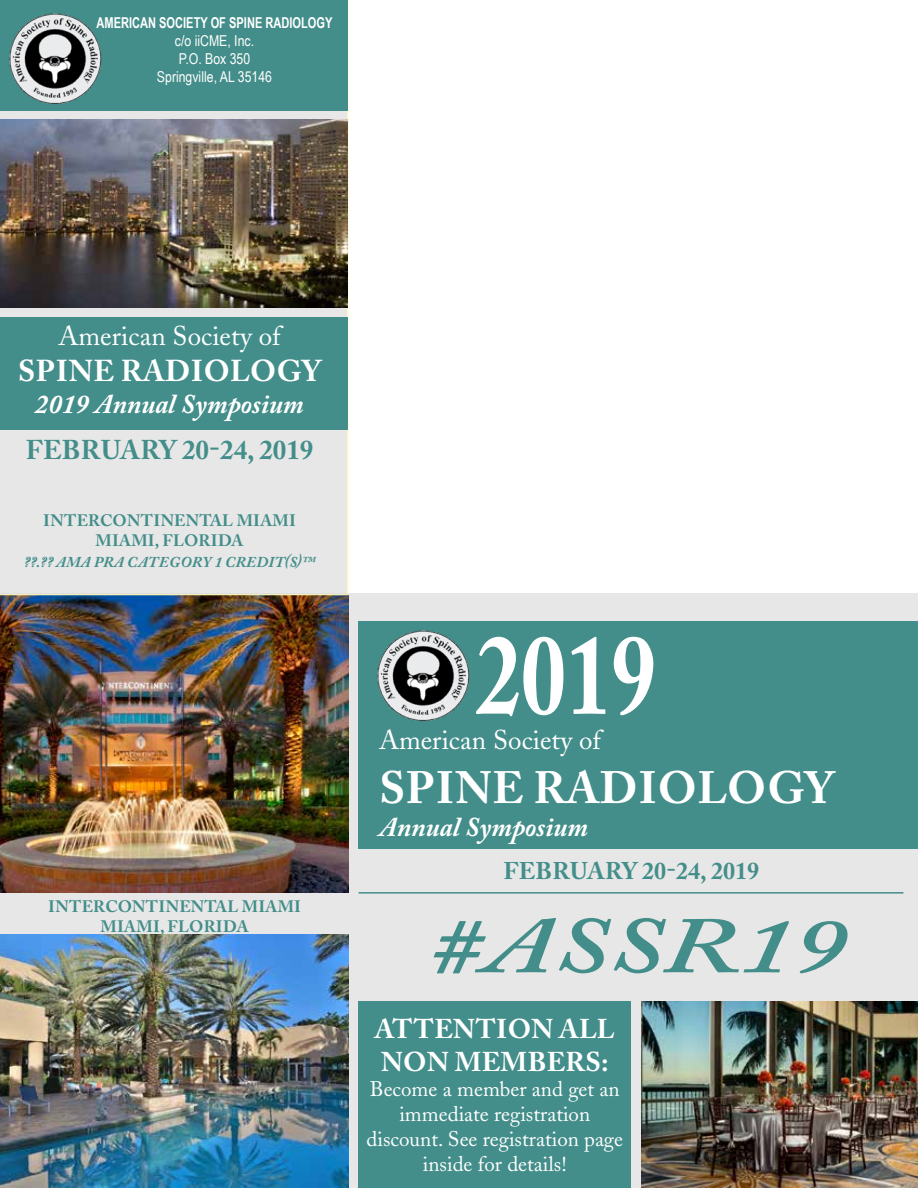
<style>
.page{position:relative;width:918px;height:1188px;background:#fff}
.page>*{position:absolute;margin:0;border:0;box-sizing:border-box;transform-origin:0 0}
.t1{font:700 112.5px "Adobe Caslon Pro";color:#fff;scale:.8 1}
.t2{font:italic 600 79.2px "Adobe Caslon";color:#438e8a;scale:1.36 1}
.t3{font:700 45px "Adobe Caslon Pro";letter-spacing:.015em;color:#fff}
.t4{font:700 30px "Adobe Caslon Pro";letter-spacing:.015em;color:#fff}
.t5{font:27px "Adobe Caslon";color:#fff}
.t6{font:italic 700 27px "Adobe Caslon Pro";color:#fff}
.t7{font:700 27px/32.4px "Adobe Caslon Pro";letter-spacing:.015em;color:#fff}
.t8{font:700 27px "Adobe Caslon Pro";color:#438e8a}
.t9{font:700 24px "Adobe Caslon Pro";color:#438e8a}
.t10{font:21px/25.2px "Adobe Caslon";color:#fff;text-align:center}
.t11{font:700 16.5px/19.8px "Adobe Caslon Pro";letter-spacing:.015em;color:#438e8a;text-align:center}
.t12{font:15px/18px "Arial Narrow";color:#fff;text-align:center}
.t13{font:700 15px "Arial Narrow";color:#fff;scale:.9 1}
.t14{font:italic 700 15px "Adobe Caslon Pro";letter-spacing:.015em;color:#438e8a}
</style>
<div class="page">
<div style="left:0;top:593px;width:918px;height:595px;background:#e7e7e7"></div>
<img style="left:0;top:596px;width:348px;height:296px">
<div style="left:0;top:0;width:349px;height:596px;background:#e7e7e7"></div>
<div style="left:0;top:317px;width:348px;height:113px;background:#438e8a"></div>
<div style="left:0;top:0;width:348px;height:110px;background:#438e8a"></div>
<img style="left:9px;top:13px;width:93px;height:91px">
<div style="left:359px;top:622px;width:559px;height:227px;background:#438e8a"></div>
<hr style="left:359px;top:892px;width:544px;height:2px;background:#438e8a">
<img style="left:377px;top:630px;width:93px;height:91px">
<div style="left:359px;top:1002px;width:272px;height:186px;background:#438e8a"></div>
<img style="left:0;top:119px;width:348px;height:189px">
<img style="left:642px;top:1002px;width:276px;height:186px">
<img style="left:0;top:934px;width:349px;height:254px">
<p class="t13" style="left:97px;top:14px;width:18px">AMERICAN</p>
<p class="t13" style="left:159px;top:14px;width:26px">SOCIET</p>
<p class="t13" style="left:200px;top:14px;width:48px">Y OF SPINE</p>
<p class="t13" style="left:265px;top:14px;width:76px">RADIOLOGY</p>
<p class="t12" style="left:157px;top:31px;width:117px">c/o iiCME, Inc.<br>P.O. Box 350<br>Springville, AL 35146</p>
<p class="t5" style="left:59px;top:320px;width:223px">American Society of</p>
<h3 class="t4" style="left:18px;top:353px;width:304px">SPINE RADIOLOGY</h3>
<p class="t6" style="left:35px;top:388px;width:270px">2019 Annual Symposium</p>
<p class="t8" style="left:26px;top:434px;width:289px">FEBRUARY 20-24, 2019</p>
<p class="t11" style="left:43px;top:511px;width:254px">INTERCONTINENTAL MIAMI<br>MIAMI, FLORIDA</p>
<p class="t14" style="left:24px;top:553px;width:293px">??.?? AMA PRA Ca tegor y 1 Credit(s)™</p>
<p class="t11" style="left:48px;top:896px;width:254px">INTERCONTINENTAL MIAMI<br>MIAMI, FLORIDA</p>
<h1 class="t1" style="left:476px;top:609px;width:226px">2019</h1>
<p class="t5" style="left:379px;top:724px;width:223px">American Society of</p>
<h3 class="t3" style="left:379px;top:761px;width:456px">SPINE RADIOLOGY</h3>
<p class="t6" style="left:379px;top:810px;width:211px">Annual Symposium</p>
<p class="t9" style="left:503px;top:857px;width:257px">FEBRUARY 20-24, 2019</p>
<h2 class="t2" style="left:429px;top:902px;width:309px">#ASSR19</h2>
<p class="t7" style="left:375px;top:1013px;width:241px">ATTENTION ALL<br>NON MEMBERS :</p>
<p class="t10" style="left:366px;top:1076px;width:258px">Become a member and get an immediate registration discount. See registration page inside for details!</p>
</div>
